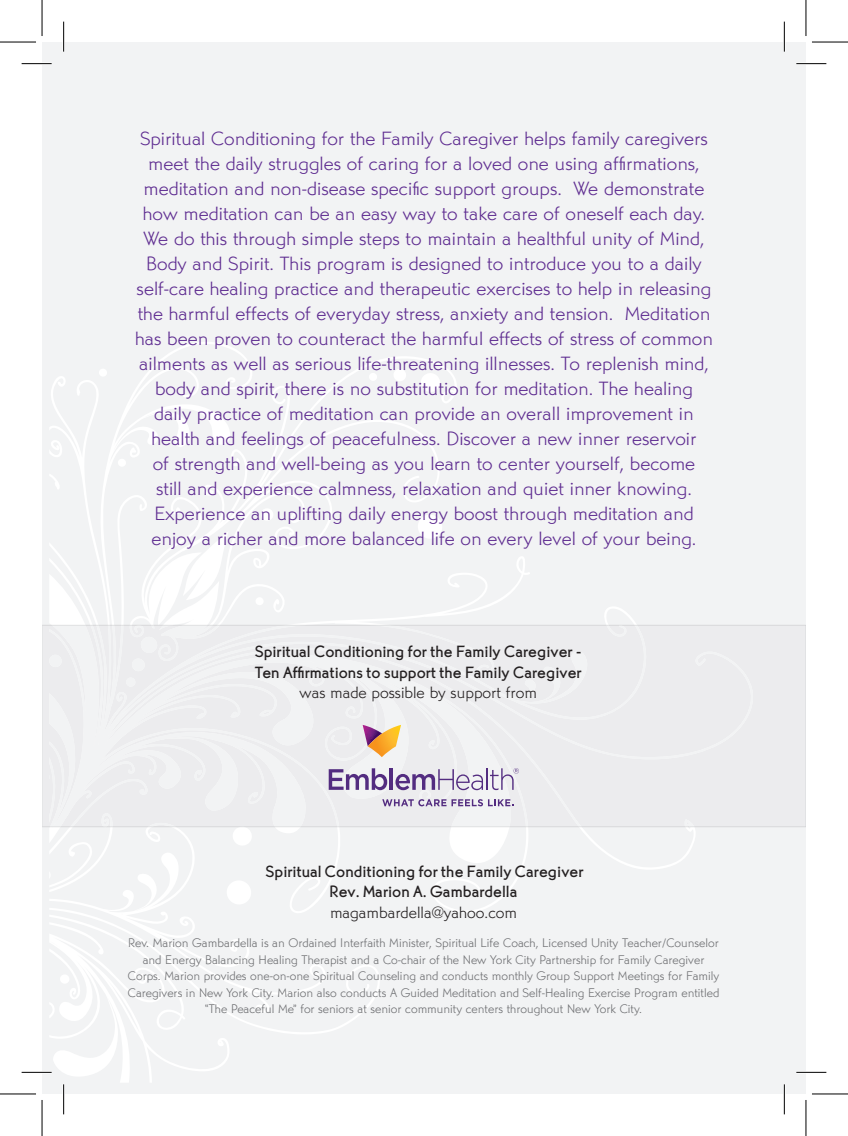
<style>
.page{position:relative;width:848px;height:1136px;background:#fff}
.page>*{position:absolute;margin:0;border:0;box-sizing:border-box;transform-origin:0 0}
.t1{font:20px/25px "Martin Gothic";color:#5f2d91;text-align:center}
.t2{font:17px/20.6px "Martin Gothic Bld";color:#231f20}
.t3{font:17px "Martin Gothic";color:#231f20}
.t4{font:13px/16.6px "Martin Gothic";color:#6c6d70;text-align:center}
</style>
<div class="page">
<div style="left:43px;top:42px;width:762px;height:1051px;background:#f2f3f4"></div>
<svg style="left:50px;top:342px;width:645px;height:740px"></svg>
<svg style="left:42px;top:624px;width:1px;height:203px"></svg>
<svg style="left:50px;top:624px;width:644px;height:203px"></svg>
<svg style="left:362px;top:724px;width:39px;height:33px"></svg>
<svg style="left:328px;top:768px;width:59px;height:22px"></svg>
<hr style="left:389px;top:768px;width:4px;height:21px;background:#532c80">
<svg style="left:395px;top:767px;width:123px;height:23px"></svg>
<svg style="left:382px;top:799px;width:131px;height:7px"></svg>
<hr style="left:22px;top:62px;width:30px;height:3px;background:#fff">
<hr style="left:796px;top:62px;width:30px;height:3px;background:#fff">
<hr style="left:22px;top:1070px;width:30px;height:3px;background:#fff">
<hr style="left:796px;top:1070px;width:30px;height:3px;background:#fff">
<hr style="left:62px;top:22px;width:3px;height:30px;background:#fff">
<hr style="left:62px;top:1084px;width:3px;height:30px;background:#fff">
<hr style="left:782px;top:22px;width:3px;height:30px;background:#fff">
<hr style="left:782px;top:1084px;width:3px;height:30px;background:#fff">
<hr style="left:22px;top:63px;width:30px;height:1px;background:#000">
<hr style="left:796px;top:63px;width:30px;height:1px;background:#000">
<hr style="left:22px;top:1071px;width:30px;height:1px;background:#000">
<hr style="left:796px;top:1071px;width:30px;height:1px;background:#000">
<hr style="left:63px;top:22px;width:1px;height:30px;background:#000">
<hr style="left:63px;top:1084px;width:1px;height:30px;background:#000">
<hr style="left:783px;top:22px;width:1px;height:30px;background:#000">
<hr style="left:783px;top:1084px;width:1px;height:30px;background:#000">
<hr style="left:0;top:42px;width:36px;height:1px;background:#000">
<hr style="left:811px;top:42px;width:36px;height:1px;background:#000">
<hr style="left:0;top:1093px;width:36px;height:1px;background:#000">
<hr style="left:811px;top:1093px;width:36px;height:1px;background:#000">
<hr style="left:42px;top:0;width:1px;height:36px;background:#000">
<hr style="left:42px;top:1099px;width:1px;height:36px;background:#000">
<hr style="left:805px;top:0;width:1px;height:36px;background:#000">
<hr style="left:805px;top:1099px;width:1px;height:36px;background:#000">
<p class="t1" style="left:135px;top:127px;width:579px">Spiritual Conditioning for the Family Caregiver helps family caregivers meet the daily struggles of caring for a loved one using affirmations, meditation and non-disease specific support groups. We demonstrate how meditation can be an easy way to take care of oneself each day.<br>We do this through simple steps to maintain a healthful unity of Mind, Body and Spirit. This program is designed to introduce you to a daily self-care healing practice and therapeutic exercises to help in releasing the harmful effects of everyday stress, anxiety and tension. Meditation has been proven to counteract the harmful effects of stress of common ailments as well as serious life-threatening illnesses. To replenish mind, body and spirit, there is no substitution for meditation. The healing daily practice of meditation can provide an overall improvement in health and feelings of peacefulness. Discover a new inner reservoir<br>of strength and well-being as you learn to center yourself, become<br>still and experience calmness, relaxation and quiet inner knowing.<br>Experience an uplifting daily energy boost through meditation and enjoy a richer and more balanced life on every level of your being.</p>
<p class="t2" style="left:255px;top:642px;width:328px">Spiritual Conditioning for the Family Caregiver -<br>Ten Affirmations to support the Family Caregiver</p>
<p class="t3" style="left:299px;top:681px;width:239px">was made possible by support from</p>
<p class="t2" style="left:266px;top:861px;width:319px;text-align:center">Spiritual Conditioning for the Family Caregiver<br>Rev. Marion A. Gambardella</p>
<p class="t3" style="left:330px;top:900px;width:188px">magambardella@yahoo.com</p>
<p class="t4" style="left:128px;top:935px;width:592px">Rev. Marion Gambardella is an Ordained Interfaith Minister, Spiritual Life Coach, Licensed Unity Teacher/Counselor and Energy Balancing Healing Therapist and a Co-chair of the New York City Partnership for Family Caregiver Corps. Marion provides one-on-one Spiritual Counseling and conducts monthly Group Support Meetings for Family Caregivers in New York City. Marion also conducts A Guided Meditation and Self-Healing Exercise Program entitled “The Peaceful Me” for seniors at senior community centers throughout New York City.</p>
</div>
